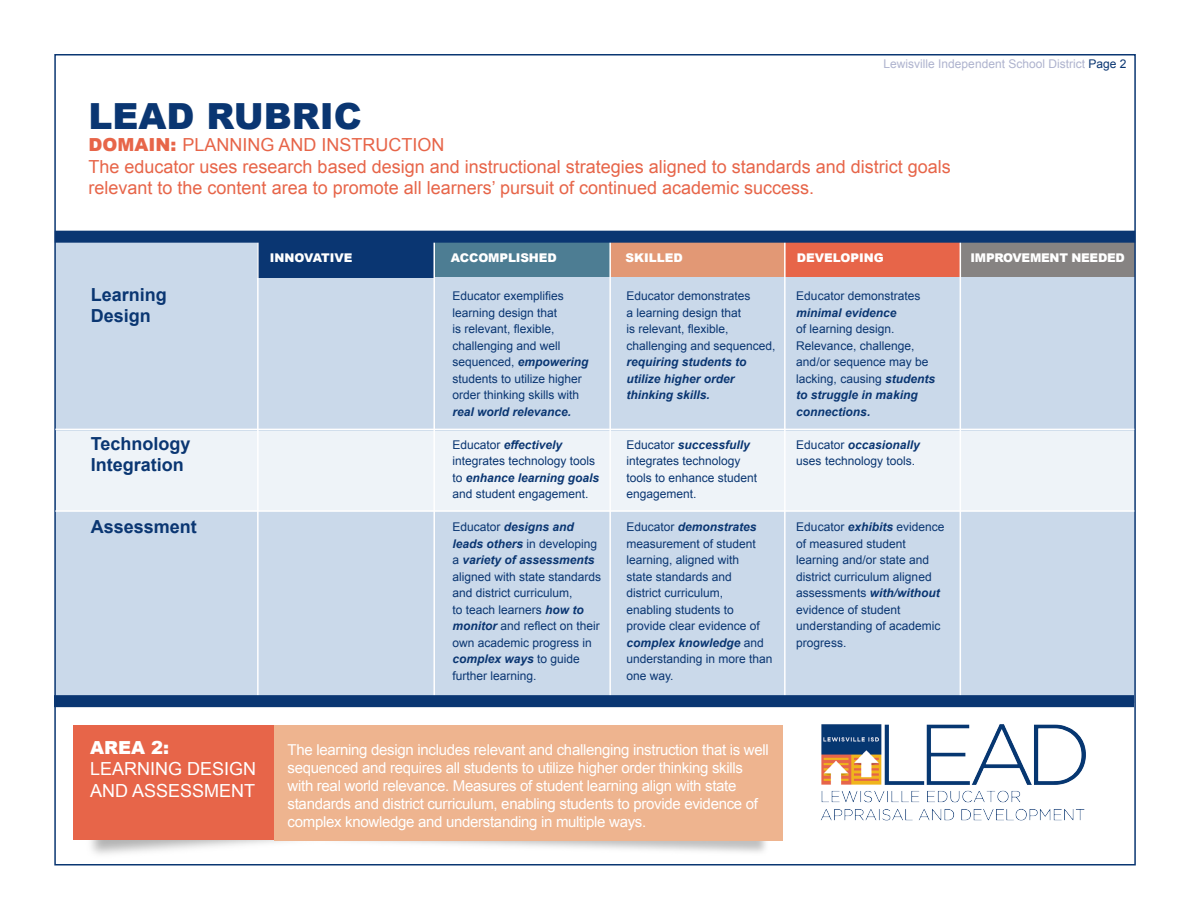
<style>
.page{position:relative;width:1188px;height:918px;background:#fff}
.page>*{position:absolute;margin:0;border:0;box-sizing:border-box;transform-origin:0 0}
.t1{font:900 36px "Arial";color:#0a3672}
.t2{font:18px/21.6px "Arial";color:#e76549}
.t3{font:700 18px "Arial";color:#0a3672}
.t4{font:18px "Arial";color:#fff}
.t5{font:900 18px "Arial";color:#fff}
.t6{font:15px/18px "Arial";letter-spacing:-.02em;color:#fff}
.t7{font:12px/16.5px "Arial";color:#0a3672}
.t8{font:900 12px "Arial";letter-spacing:-.01em;color:#fff}
.t9{font:12px "Arial";color:#aeb3ce}
.s1{color:#0a3672}
.s2{font-weight:900}
.s3{font-weight:700;font-style:italic}
</style>
<div class="page">
<div style="left:55px;top:237px;width:1080px;height:466px;background:#cad9ea"></div>
<div style="left:434px;top:243px;width:176px;height:34px;background:#4d7d93"></div>
<div style="left:258px;top:239px;width:176px;height:38px;background:#0a3672"></div>
<div style="left:610px;top:243px;width:175px;height:34px;background:#e29875"></div>
<div style="left:785px;top:243px;width:175px;height:34px;background:#e76549"></div>
<div style="left:960px;top:243px;width:174px;height:34px;background:#868382"></div>
<hr style="left:609px;top:236px;width:2px;height:466px;background:#fff">
<hr style="left:433px;top:236px;width:2px;height:466px;background:#fff">
<hr style="left:257px;top:236px;width:2px;height:467px;background:#fff">
<hr style="left:784px;top:236px;width:2px;height:466px;background:#fff">
<hr style="left:960px;top:236px;width:1px;height:466px;background:#fff">
<div style="left:55px;top:231px;width:1080px;height:12px;background:#0a3672"></div>
<div style="left:56px;top:431px;width:1078px;height:80px;background:#eef3f8"></div>
<hr style="left:55px;top:429px;width:1079px;height:1px;background:#fff">
<hr style="left:55px;top:510px;width:1079px;height:2px;background:#fff">
<div style="left:54px;top:695px;width:1080px;height:12px;background:#0a3672"></div>
<div style="left:73px;top:725px;width:201px;height:115px;background:#e76549"></div>
<div style="left:274px;top:725px;width:509px;height:115px;background:#eeb48f"></div>
<img style="left:821px;top:724px;width:265px;height:97px">
<p class="t9" style="left:884px;top:56px;width:244px">Lewisville Independent School District <span class="s1">Page 2</span></p>
<p class="t1" style="left:89px;top:90px;width:275px">LEAD RUBRIC</p>
<p class="t2" style="left:89px;top:134px;width:358px"><span class="s2">DOMAIN:</span> PLANNING AND INSTRUCTION</p>
<p class="t2" style="left:89px;top:156px;width:864px">The educator uses research based design and instructional strategies aligned to standards and district goals relevant to the content area to promote all learners’ pursuit of continued academic success.</p>
<p class="t3" style="left:91px;top:282px;width:78px">Learning</p>
<p class="t3" style="left:91px;top:304px;width:62px">Design</p>
<p class="t3" style="left:91px;top:431px;width:101px">Technology</p>
<p class="t3" style="left:91px;top:453px;width:95px">Integration</p>
<p class="t3" style="left:91px;top:515px;width:108px">Assessment</p>
<p class="t8" style="left:270px;top:249px;width:84px">INNOVATIVE</p>
<p class="t8" style="left:451px;top:249px;width:107px">ACCOMPLISHED</p>
<p class="t8" style="left:625px;top:249px;width:59px">SKILLED</p>
<p class="t8" style="left:797px;top:249px;width:89px">DEVELOPING</p>
<p class="t8" style="left:970px;top:249px;width:156px">IMPROVEMENT NEEDED</p>
<p class="t7" style="left:452px;top:288px;width:138px">Educator exemplifies learning design that<br>is relevant, flexible, challenging and well sequenced, <span class="s3">empowering </span>students to utilize higher order thinking skills with <span class="s3">real world relevance.</span></p>
<p class="t7" style="left:452px;top:437px;width:148px">Educator <span class="s3">effectively </span>integrates technology tools to <span class="s3">enhance learning goals </span>and student engagement.</p>
<p class="t7" style="left:452px;top:519px;width:150px">Educator <span class="s3">designs and leads others</span> in developing a <span class="s3">variety of assessments </span>aligned with state standards and district curriculum,<br>to teach learners <span class="s3">how to monitor</span> and reflect on their own academic progress in <span class="s3">complex ways</span> to guide further learning.</p>
<p class="t7" style="left:627px;top:288px;width:151px">Educator demonstrates<br>a learning design that<br>is relevant, flexible, challenging and sequenced, <span class="s3">requiring students to utilize higher order thinking skills.</span></p>
<p class="t7" style="left:627px;top:437px;width:132px">Educator <span class="s3">successfully </span>integrates technology tools to enhance student engagement.</p>
<p class="t7" style="left:627px;top:519px;width:148px">Educator <span class="s3">demonstrates </span>measurement of student learning, aligned with<br>state standards and<br>district curriculum,<br>enabling students to provide clear evidence of <span class="s3">complex knowledge</span> and understanding in more than one way.</p>
<p class="t7" style="left:796px;top:288px;width:140px">Educator demonstrates <span class="s3">minimal evidence<br></span>of learning design.<br>Relevance, challenge, and/or sequence may be lacking, causing <span class="s3">students to struggle in making connections.</span></p>
<p class="t7" style="left:796px;top:437px;width:125px">Educator <span class="s3">occasionally </span>uses technology tools.</p>
<p class="t7" style="left:796px;top:519px;width:150px">Educator <span class="s3">exhibits</span> evidence of measured student learning and/or state and district curriculum aligned assessments <span class="s3">with/without </span>evidence of student understanding of academic progress.</p>
<p class="t5" style="left:90px;top:734px;width:81px">AREA 2:</p>
<p class="t4" style="left:90px;top:757px;width:168px">LEARNING DESIGN</p>
<p class="t4" style="left:90px;top:779px;width:167px">AND ASSESSMENT</p>
<p class="t6" style="left:288px;top:741px;width:483px">The learning design includes relevant and challenging instruction that is well sequenced and requires all students to utilize higher order thinking skills with real world relevance. Measures of student learning align with state standards and district curriculum, enabling students to provide evidence of complex knowledge and understanding in multiple ways.</p>
</div>
